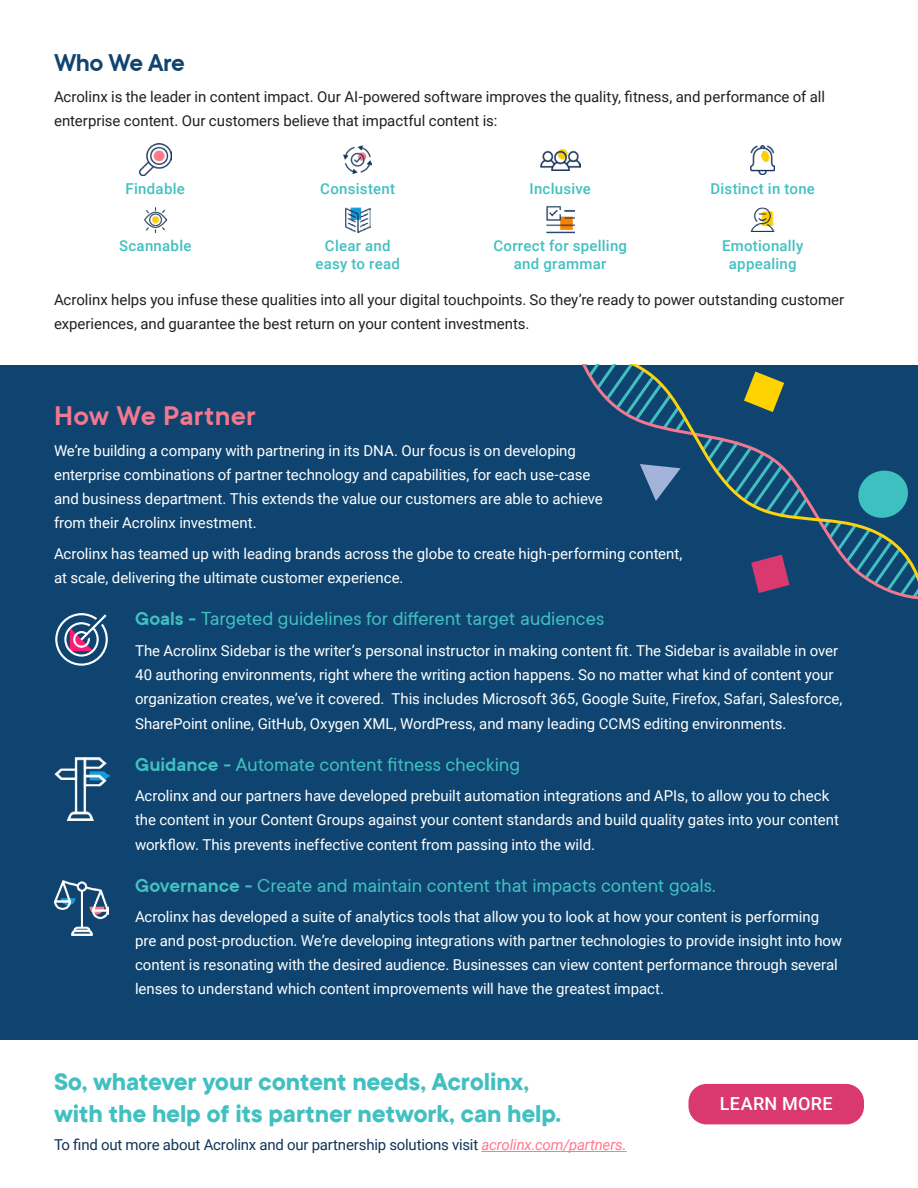
<style>
.page{position:relative;width:918px;height:1188px;background:#fff}
.page>*{position:absolute;margin:0;border:0;box-sizing:border-box;transform-origin:0 0}
.t1{font:600 30px "TT Commons";letter-spacing:.01em;color:#f27790}
.t2{font:700 27px/31.5px "TT Commons";letter-spacing:-.01em;color:#42c0c1}
.t3{font:600 27px "TT Commons";letter-spacing:-.02em;color:#10446f}
.t4{font:21px "TT Commons";letter-spacing:-.005em;color:#42c0c1}
.Body{font:500 18px "Roboto";letter-spacing:.015em;color:#fff}
.t5{font:15px/24px "Roboto";letter-spacing:-.005em;color:#fff}
.t6{font:15px/24px "Roboto";letter-spacing:-.005em;color:#231f20}
.No_Bullet_List{font:500 15px/18px "Roboto";letter-spacing:.02em;color:#42c0c1;text-align:center}
.t7{font:15px "Roboto";letter-spacing:-.015em;color:#103459}
.s1{font-weight:600}
.s2{font-style:italic;color:#ff7991}
</style>
<div class="page">
<div style="left:0;top:365px;width:918px;height:675px;background:#0e446f"></div>
<svg style="left:582px;top:364px;width:238px;height:221px"></svg>
<svg style="left:820px;top:470px;width:98px;height:130px"></svg>
<svg style="left:640px;top:464px;width:41px;height:37px"></svg>
<svg style="left:744px;top:372px;width:40px;height:40px"></svg>
<svg style="left:751px;top:555px;width:38px;height:38px"></svg>
<svg style="left:55px;top:613px;width:53px;height:53px"></svg>
<hr style="left:481px;top:1151px;width:146px;height:1px;background:#ff7991">
<img style="left:139px;top:144px;width:32px;height:32px">
<img style="left:344px;top:146px;width:28px;height:28px">
<img style="left:546px;top:206px;width:28px;height:28px">
<img style="left:751px;top:208px;width:24px;height:24px">
<img style="left:144px;top:207px;width:22px;height:25px">
<img style="left:345px;top:207px;width:25px;height:25px">
<img style="left:540px;top:149px;width:40px;height:21px">
<img style="left:751px;top:145px;width:24px;height:29px">
<img style="left:54px;top:758px;width:55px;height:62px">
<img style="left:54px;top:880px;width:55px;height:55px">
<div style="left:688px;top:1084px;width:176px;height:40px;background:#d9396f;border-radius:18px"></div>
<p class="t3" style="left:54px;top:45px;width:132px">Who We Are</p>
<p class="t6" style="left:54px;top:84px;width:773px">Acrolinx is the leader in content impact. Our AI-powered software improves the quality, fitness, and performance of all enterprise content. Our customers believe that impactful content is:</p>
<p class="No_Bullet_List" style="left:126px;top:179px;width:61px">Findable</p>
<p class="No_Bullet_List" style="left:119px;top:236px;width:74px">Scannable</p>
<p class="No_Bullet_List" style="left:320px;top:179px;width:76px">Consistent</p>
<p class="No_Bullet_List" style="left:316px;top:236px;width:86px">Clear and easy to read</p>
<p class="No_Bullet_List" style="left:529px;top:179px;width:63px">Inclusive</p>
<p class="No_Bullet_List" style="left:493px;top:236px;width:135px">Correct for spelling and grammar</p>
<p class="No_Bullet_List" style="left:710px;top:179px;width:106px">Distinct in tone</p>
<p class="No_Bullet_List" style="left:722px;top:236px;width:83px">Emotionally appealing</p>
<p class="t6" style="left:54px;top:287px;width:792px">Acrolinx helps you infuse these qualities into all your digital touchpoints. So they’re ready to power outstanding customer experiences, and guarantee the best return on your content investments.</p>
<h2 class="t1" style="left:54px;top:397px;width:204px">How We Partner</h2>
<p class="t5" style="left:54px;top:438px;width:550px">We’re building a company with partnering in its DNA. Our focus is on developing enterprise combinations of partner technology and capabilities, for each use-case and business department. This extends the value our customers are able to achieve from their Acrolinx investment.</p>
<p class="t5" style="left:54px;top:541px;width:630px">Acrolinx has teamed up with leading brands across the globe to create high-performing content, at scale, delivering the ultimate customer experience.</p>
<p class="t4" style="left:135px;top:606px;width:471px"><span class="s1">Goals -</span> Targeted guidelines for different target audiences</p>
<p class="t5" style="left:135px;top:638px;width:709px;line-height:24.5px">The Acrolinx Sidebar is the writer’s personal instructor in making content fit. The Sidebar is available in over 40 authoring environments, right where the writing action happens. So no matter what kind of content your organization creates, we’ve it covered. This includes Microsoft 365, Google Suite, Firefox, Safari, Salesforce, SharePoint online, GitHub, Oxygen XML, WordPress, and many leading CCMS editing environments.</p>
<p class="t4" style="left:135px;top:751px;width:387px"><span class="s1">Guidance -</span> Automate content fitness checking</p>
<p class="t5" style="left:135px;top:783px;width:706px;line-height:24.6px">Acrolinx and our partners have developed prebuilt automation integrations and APIs, to allow you to check the content in your Content Groups against your content standards and build quality gates into your content workflow. This prevents ineffective content from passing into the wild.</p>
<p class="t4" style="left:135px;top:872px;width:582px"><span class="s1">Governance -</span> Create and maintain content that impacts content goals.</p>
<p class="t5" style="left:135px;top:905px;width:709px">Acrolinx has developed a suite of analytics tools that allow you to look at how your content is performing pre and post-production. We’re developing integrations with partner technologies to provide insight into how content is resonating with the desired audience. Businesses can view content performance through several lenses to understand which content improvements will have the greatest impact.</p>
<h3 class="t2" style="left:54px;top:1065px;width:509px">So, whatever your content needs, Acrolinx, with the help of its partner network, can help.</h3>
<h3 class="t7" style="left:54px;top:1135px;width:574px">To find out more about Acrolinx and our partnership solutions visit <span class="s2">acrolinx.com/partners.</span></h3>
<p class="Body" style="left:720px;top:1091px;width:114px">LEARN MORE</p>
</div>
